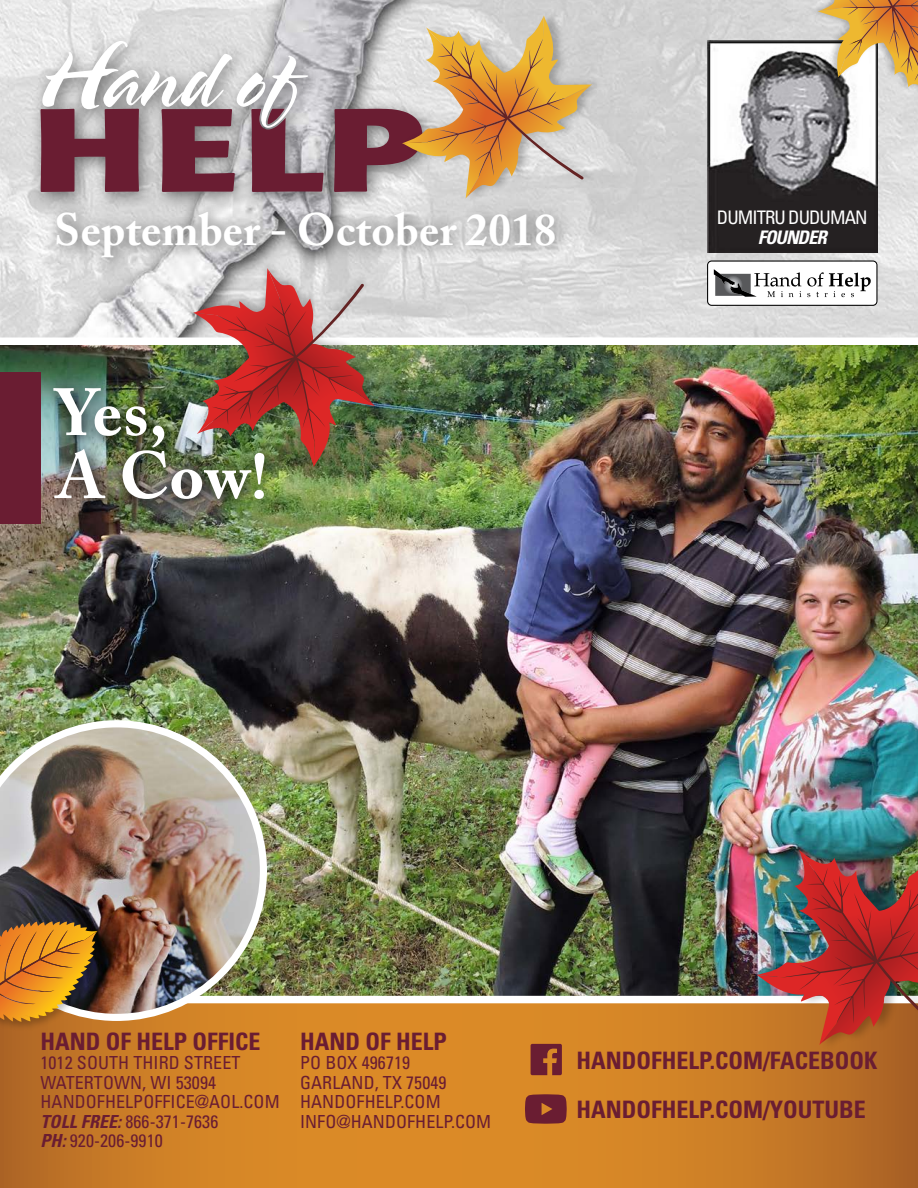
<style>
.page{position:relative;width:918px;height:1188px;background:#fff}
.page>*{position:absolute;margin:0;border:0;box-sizing:border-box;transform-origin:0 0}
.t1{font:700 66px/63px "Adobe Caslon Pro";letter-spacing:.01em;color:#fff}
.t2{font:700 45px "Adobe Caslon Pro";letter-spacing:.005em;color:#fff}
.t3{font:700 condensed 24px/49.5px "Univers LT";color:#6a1d32}
.t4{font:condensed 18.6px "Univers LT";letter-spacing:-.05em;color:#fff}
.t5{font:italic 700 condensed 18.6px "Univers LT";letter-spacing:-.05em;color:#fff}
.t6{font:condensed 18px/19.5px "Univers LT";letter-spacing:.005em;color:#6a1d32}
.s1{font-weight:700;font-style:italic}
</style>
<div class="page">
<svg style="left:0;top:1003px;width:918px;height:185px;background:#d18327"></svg>
<svg style="left:525px;top:1094px;width:42px;height:30px"></svg>
<svg style="left:531px;top:1044px;width:31px;height:31px"></svg>
<img style="left:0;top:0;width:918px;height:338px">
<div style="left:29px;top:29px;width:411px;height:181px;background:#000;opacity:.5"></div>
<img style="left:707px;top:40px;width:171px;height:212px">
<svg style="left:707px;top:261px;width:170px;height:45px"></svg>
<div style="left:45px;top:201px;width:527px;height:74px;background:#000;opacity:.5"></div>
<img style="left:0;top:345px;width:918px;height:651px">
<img style="left:0;top:720px;width:267px;height:301px">
<img style="left:43px;top:376px;width:239px;height:141px">
<div style="left:0;top:372px;width:40px;height:152px;background:#6a1d32"></div>
<img style="left:351px;top:0;width:317px;height:261px">
<svg style="left:40px;top:16px;width:553px;height:183px;background:#bca298"></svg>
<img style="left:760px;top:0;width:158px;height:147px">
<svg style="left:818px;top:0;width:100px;height:98px;background:#ceaa78"></svg>
<img style="left:703px;top:770px;width:215px;height:353px">
<img style="left:756px;top:850px;width:162px;height:195px">
<img style="left:0;top:878px;width:121px;height:223px">
<svg style="left:0;top:921px;width:97px;height:114px;background:#c17d26"></svg>
<img style="left:122px;top:192px;width:320px;height:324px">
<img style="left:193px;top:268px;width:182px;height:199px">
<h2 class="t2" style="left:54px;top:203px;width:504px">September - October 2018</h2>
<h1 class="t1" style="left:57px;top:381px;width:213px">Yes,<br>A Cow!</h1>
<p class="t4" style="left:717px;top:206px;width:152px">DUMITRU DUDUMAN</p>
<p class="t5" style="left:758px;top:226px;width:71px">FOUNDER</p>
<h3 class="t3" style="left:40px;top:1016px;width:221px">HAND OF HELP OFFICE</h3>
<p class="t6" style="left:40px;top:1053px;width:241px">1012 SOUTH THIRD STREET<br>WATERTOWN, WI 53094<br>HANDOFHELPOFFICE@AOL.COM<br><span class="s1">TOLL FREE:</span> 866-371-7636<br><span class="s1">PH:</span> 920-206-9910</p>
<h3 class="t3" style="left:577px;top:1036px;width:302px">HANDOFHELP.COM/FACEBOOK<br>HANDOFHELP.COM/YOUTUBE</h3>
<h3 class="t3" style="left:300px;top:1016px;width:148px">HAND OF HELP</h3>
<p class="t6" style="left:300px;top:1053px;width:193px">PO BOX 496719<br>GARLAND, TX 75049<br>HANDOFHELP.COM<br>INFO@HANDOFHELP.COM</p>
</div>
